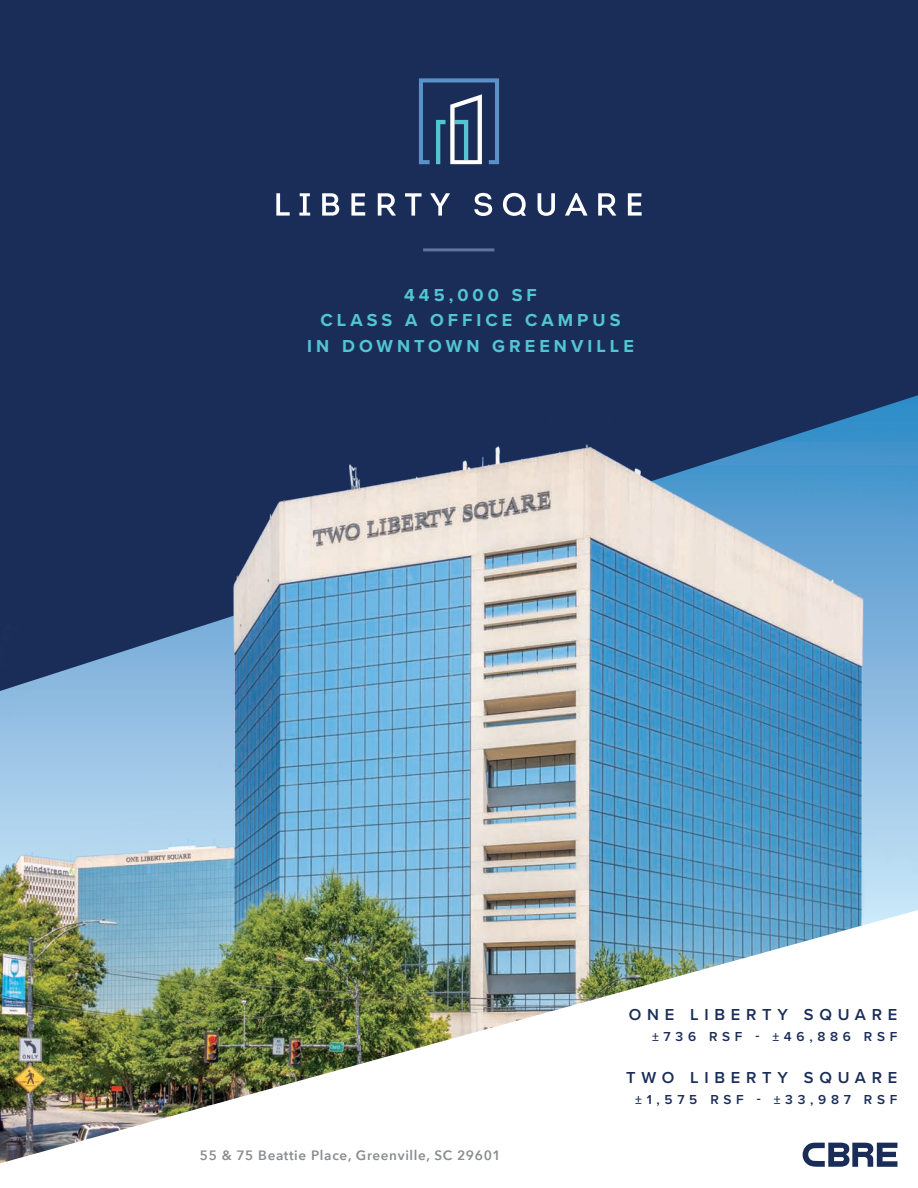
<style>
.page{position:relative;width:918px;height:1188px;background:#fff}
.page>*{position:absolute;margin:0;border:0;box-sizing:border-box;transform-origin:0 0}
.t1{font:700 18px/25.5px "Proxima Nova";letter-spacing:.225em;color:#53c5d2;text-align:center}
.t2{font:600 16.5px "Proxima Nova";letter-spacing:.35em;color:#1a2d58}
.t3{font:600 13.5px "Proxima Nova";letter-spacing:.35em;color:#1a2d58}
.t4{font:600 13.5px "Avenir Next";letter-spacing:.05em;color:#8a8c8f}
</style>
<div class="page">
<div style="left:0;top:0;width:918px;height:780px;background:#1a2d58"></div>
<img style="left:0;top:417px;width:918px;height:493px">
<img style="left:0;top:910px;width:918px;height:257px">
<svg style="left:803px;top:1143px;width:94px;height:24px"></svg>
<svg style="left:419px;top:78px;width:80px;height:86px"></svg>
<svg style="left:276px;top:193px;width:14px;height:23px"></svg>
<svg style="left:299px;top:193px;width:11px;height:23px"></svg>
<svg style="left:322px;top:193px;width:17px;height:23px"></svg>
<svg style="left:351px;top:193px;width:14px;height:23px"></svg>
<svg style="left:378px;top:193px;width:18px;height:23px"></svg>
<svg style="left:405px;top:193px;width:17px;height:23px"></svg>
<svg style="left:430px;top:193px;width:20px;height:23px"></svg>
<svg style="left:474px;top:193px;width:18px;height:23px"></svg>
<svg style="left:503px;top:193px;width:23px;height:23px"></svg>
<svg style="left:538px;top:193px;width:17px;height:23px"></svg>
<svg style="left:565px;top:193px;width:22px;height:23px"></svg>
<svg style="left:598px;top:193px;width:18px;height:23px"></svg>
<svg style="left:628px;top:193px;width:14px;height:23px"></svg>
<hr style="left:423px;top:248px;width:71px;height:3px;background:#a7bfdf">
<p class="t1" style="left:321px;top:281px;width:301px">445,000 SF<br>CLASS A OFFICE CAMPUS</p>
<p class="t1" style="left:307px;top:332px;width:328px">IN DOWNTOWN GREENVILLE</p>
<p class="t4" style="left:200px;top:1144px;width:303px">55 &amp; 75 Beattie Place, Greenville, SC 29601</p>
<p class="t2" style="left:629px;top:1002px;width:270px">ONE LIBERTY SQUARE</p>
<p class="t3" style="left:652px;top:1026px;width:247px">±736 RSF - ±46,886 RSF</p>
<p class="t2" style="left:626px;top:1065px;width:273px">TWO LIBERTY SQUARE</p>
<p class="t3" style="left:635px;top:1089px;width:264px">±1,575 RSF - ±33,987 RSF</p>
</div>
